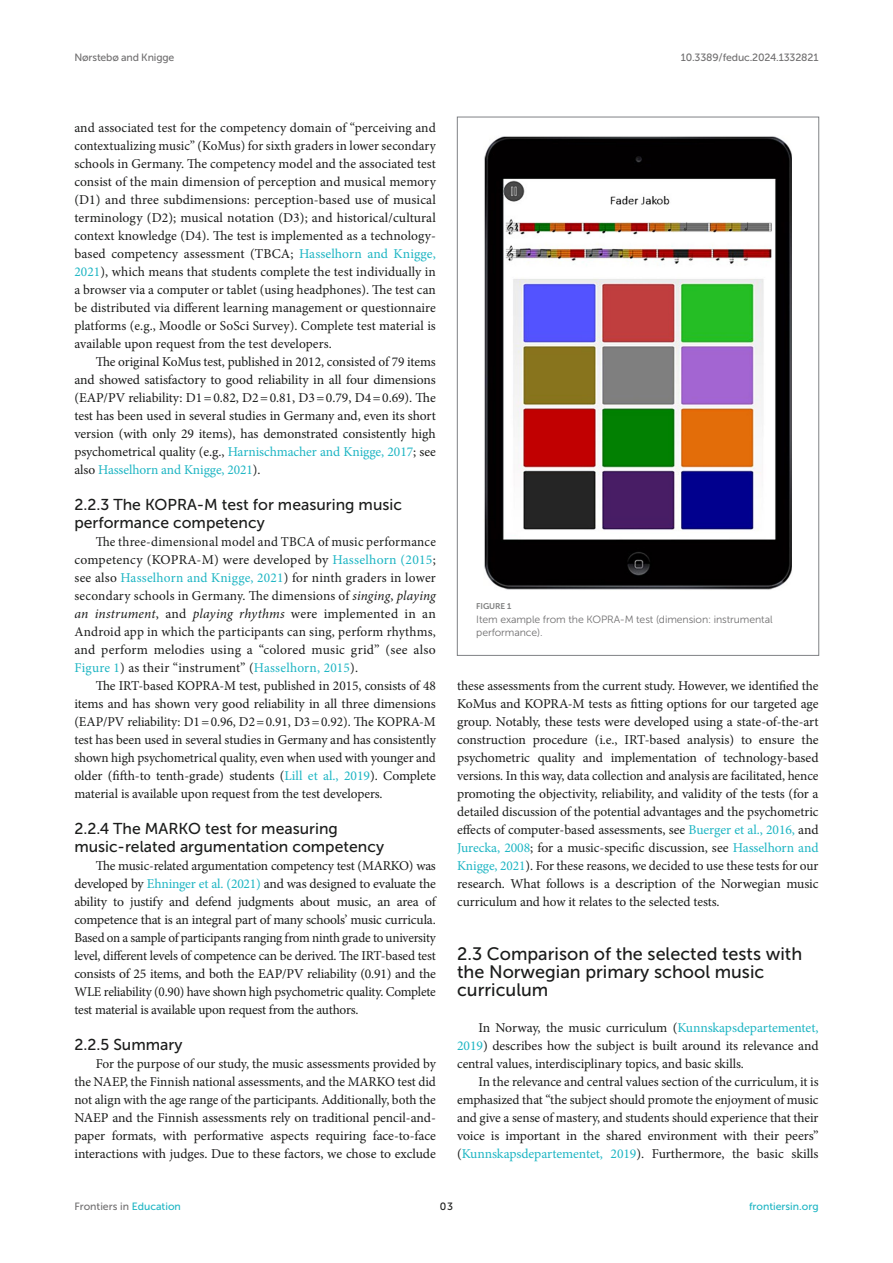
<style>
.page{position:relative;width:893px;height:1263px;background:#fff}
.page>*{position:absolute;margin:0;border:0;box-sizing:border-box;transform-origin:0 0}
.HEAD_2{font:18px/18px "Museo Sans 500";color:#1b1c1b}
.HEAD_3{font:15.75px/18px "Museo Sans 500";color:#1b1c1b}
.TEXT_FLUSH{font:13.5px/18px "Minion Pro";letter-spacing:-.005em;color:#1b1c1b;text-align:justify}
.TEXT{font:13.5px/18px "Minion Pro";letter-spacing:-.005em;color:#1b1c1b;text-align:justify}
.FIG_LEG{font:10.5px/13.5px "Museo Sans 300";letter-spacing:-.01em;color:#706f70}
.t1{font:10.5px "Museo Sans 500";letter-spacing:-.015em;color:#706f70}
.t2{font:10.5px "Museo Sans 500";color:#1db5c3}
.t3{font:10.5px "Museo Sans 500";color:#1b1c1b}
.FIG_HD{font:8.25px "Museo Sans 700";letter-spacing:-.01em;color:#7e7f7f}
.s1{color:#1db5c3}
.s2{font-style:italic}
</style>
<div class="page">
<img style="left:484px;top:136px;width:308px;height:454px">
<p class="t1" style="left:74px;top:51px;width:101px">Nørstebø and Knigge</p>
<p class="t1" style="left:681px;top:51px;width:139px">10.3389/feduc.2024.1332821</p>
<p class="TEXT_FLUSH" style="left:74px;top:119px;width:363px">and associated test for the competency domain of “perceiving and contextualizing music” (KoMus) for sixth graders in lower secondary schools in Germany. The competency model and the associated test consist of the main dimension of perception and musical memory (D1) and three subdimensions: perception-based use of musical terminology (D2); musical notation (D3); and historical/cultural context knowledge (D4). The test is implemented as a technology&shy;based competency assessment (TBCA; <span class="s1">Hasselhorn and Knigge, 2021</span>), which means that students complete the test individually in a browser via a computer or tablet (using headphones). The test can be distributed via different learning management or questionnaire platforms (e.g., Moodle or SoSci Survey). Complete test material is available upon request from the test developers.</p>
<p class="TEXT" style="left:74px;top:353px;width:363px;text-indent:21px">The original KoMus test, published in 2012, consisted of 79 items and showed satisfactory to good reliability in all four dimensions (EAP/PV reliability: D1=0.82, D2=0.81, D3=0.79, D4=0.69). The test has been used in several studies in Germany and, even its short version (with only 29 items), has demonstrated consistently high psychometrical quality (e.g., <span class="s1">Harnischmacher and Knigge, 2017</span>; see also <span class="s1">Hasselhorn and Knigge, 2021</span>).</p>
<p class="HEAD_3" style="left:74px;top:496px;width:329px">2.2.3 The KOPRA-M test for measuring music performance competency</p>
<p class="TEXT_FLUSH" style="left:74px;top:533px;width:363px;text-indent:21px">The three-dimensional model and TBCA of music performance competency (KOPRA-M) were developed by <span class="s1">Hasselhorn (2015</span>; see also <span class="s1">Hasselhorn and Knigge, 2021</span>) for ninth graders in lower secondary schools in Germany. The dimensions of <span class="s2">singing</span>, <span class="s2">playing an instrument</span>, and <span class="s2">playing rhythms</span> were implemented in an Android app in which the participants can sing, perform rhythms, and perform melodies using a “colored music grid” (see also <span class="s1">Figure 1</span>) as their “instrument” (<span class="s1">Hasselhorn, 2015</span>).</p>
<p class="TEXT" style="left:74px;top:677px;width:363px;text-indent:21px">The IRT-based KOPRA-M test, published in 2015, consists of 48 items and has shown very good reliability in all three dimensions (EAP/PV reliability: D1=0.96, D2=0.91, D3=0.92). The KOPRA-M test has been used in several studies in Germany and has consistently shown high psychometrical quality, even when used with younger and older (fifth-to tenth-grade) students (<span class="s1">Lill et al., 2019</span>). Complete material is available upon request from the test developers.</p>
<p class="HEAD_3" style="left:74px;top:820px;width:311px">2.2.4 The MARKO test for measuring music-related argumentation competency</p>
<p class="TEXT_FLUSH" style="left:74px;top:857px;width:363px;text-indent:21px">The music-related argumentation competency test (MARKO) was developed by <span class="s1">Ehninger et al. (2021)</span> and was designed to evaluate the ability to justify and defend judgments about music, an area of competence that is an integral part of many schools’ music curricula.<br>Based on a sample of participants ranging from ninth grade to university level, different levels of competence can be derived. The IRT-based test consists of 25 items, and both the EAP/PV reliability (0.91) and the WLE reliability (0.90) have shown high psychometric quality. Complete test material is available upon request from the authors.</p>
<p class="HEAD_3" style="left:74px;top:1036px;width:110px">2.2.5 Summary</p>
<p class="TEXT_FLUSH" style="left:74px;top:1055px;width:363px;text-indent:21px">For the purpose of our study, the music assessments provided by the NAEP, the Finnish national assessments, and the MARKO test did not align with the age range of the participants. Additionally, both the NAEP and the Finnish assessments rely on traditional pencil-and&shy;paper formats, with performative aspects requiring face-to-face interactions with judges. Due to these factors, we chose to exclude</p>
<p class="FIG_HD" style="left:476px;top:602px;width:37px">FIGURE 1</p>
<p class="FIG_LEG" style="left:476px;top:613px;width:298px">Item example from the KOPRA-M test (dimension: instrumental performance).</p>
<p class="TEXT_FLUSH" style="left:457px;top:677px;width:363px">these assessments from the current study. However, we identified the KoMus and KOPRA-M tests as fitting options for our targeted age group. Notably, these tests were developed using a state-of-the-art construction procedure (i.e., IRT-based analysis) to ensure the psychometric quality and implementation of technology-based versions. In this way, data collection and analysis are facilitated, hence promoting the objectivity, reliability, and validity of the tests (for a detailed discussion of the potential advantages and the psychometric effects of computer-based assessments, see <span class="s1">Buerger et al., 2016,</span> and <span class="s1">Jurecka, 2008</span>; for a music-specific discussion, see <span class="s1">Hasselhorn and Knigge, 2021</span>). For these reasons, we decided to use these tests for our research. What follows is a description of the Norwegian music curriculum and how it relates to the selected tests.</p>
<p class="HEAD_2" style="left:457px;top:945px;width:347px">2.3 Comparison of the selected tests with the Norwegian primary school music curriculum</p>
<p class="TEXT_FLUSH" style="left:457px;top:1019px;width:363px;text-indent:21px">In Norway, the music curriculum (<span class="s1">Kunnskapsdepartementet, 2019</span>) describes how the subject is built around its relevance and central values, interdisciplinary topics, and basic skills.</p>
<p class="TEXT" style="left:457px;top:1073px;width:363px;text-indent:21px">In the relevance and central values section of the curriculum, it is emphasized that “the subject should promote the enjoyment of music and give a sense of mastery, and students should experience that their voice is important in the shared environment with their peers” (<span class="s1">Kunnskapsdepartementet, 2019</span>). Furthermore, the basic skills</p>
<p class="t1" style="left:74px;top:1200px;width:108px">Frontiers in <span class="s1">Education</span></p>
<p class="t3" style="left:440px;top:1200px;width:15px">03</p>
<p class="t2" style="left:749px;top:1200px;width:71px">frontiersin.org</p>
</div>
